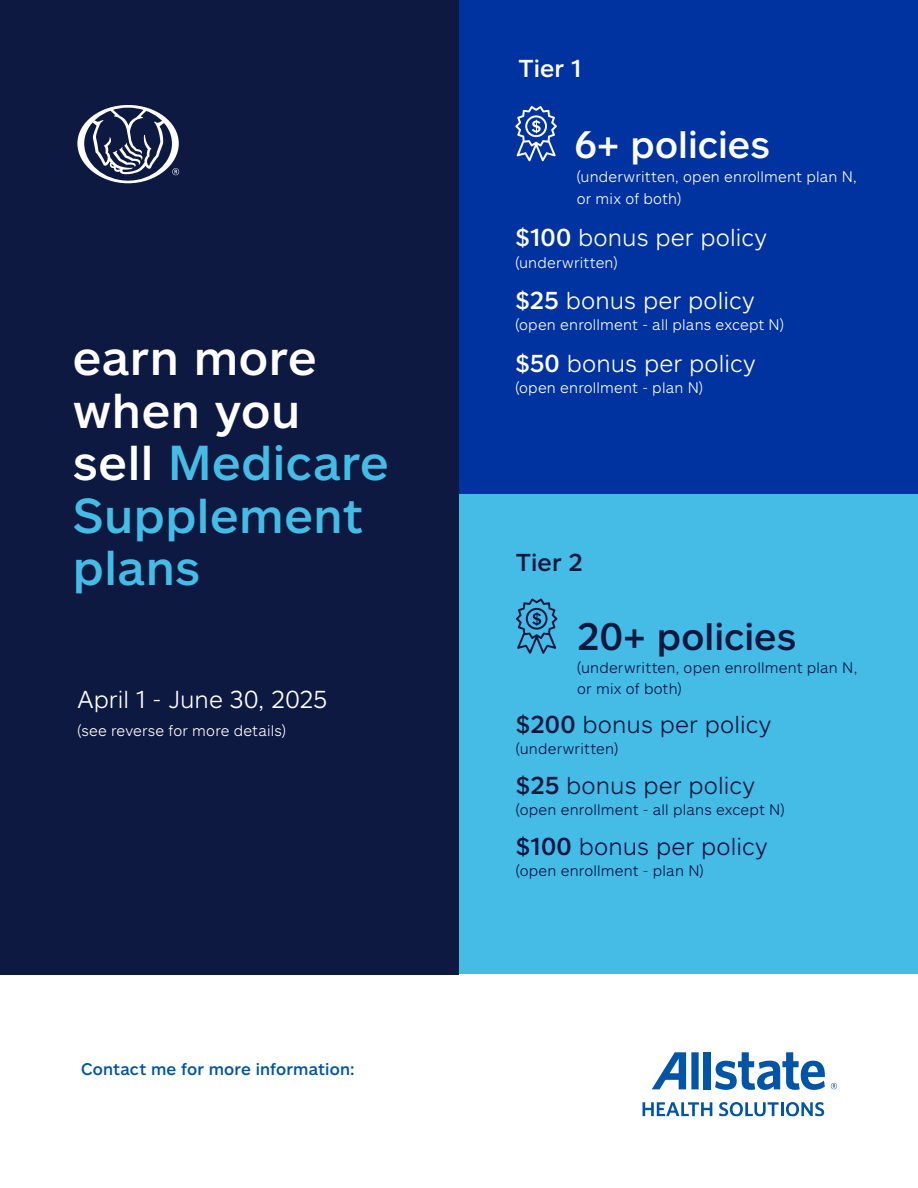
<style>
.page{position:relative;width:918px;height:1188px;background:#fff}
.page>*{position:absolute;margin:0;border:0;box-sizing:border-box;transform-origin:0 0}
.Headline{font:500 48px/52.5px "Allstate Sans";letter-spacing:.01em;color:#45bce5}
.Headline-2{font:500 37.5px "Allstate Sans";color:#0e1740}
.Headline-3{font:500 37.5px "Allstate Sans";color:#fff}
.Headline-4{font:300 24px "Allstate Sans";letter-spacing:.005em;color:#fff}
.Headline-5{font:300 24px "Allstate Sans";letter-spacing:.005em;color:#0e1740}
.Headline-6{font:300 24px "Allstate Sans";letter-spacing:.005em;color:#001145}
.Headline-7{font:500 24px "Allstate Sans";color:#0e1740}
.Headline-8{font:500 24px "Allstate Sans";color:#fff}
.t1{font:500 16.5px "Allstate Sans";letter-spacing:.01em;color:#0154a6}
.Headline-9{font:300 15px/22.5px "Allstate Sans";letter-spacing:.015em;color:#fff}
.Headline-10{font:300 15px/21px "Allstate Sans";letter-spacing:.015em;color:#001145}
.s1{color:#fff}
.s2{font-weight:500}
</style>
<div class="page">
<div style="left:459px;top:494px;width:459px;height:480px;background:#45bce5"></div>
<div style="left:459px;top:0;width:459px;height:494px;background:#0033a0"></div>
<div style="left:0;top:0;width:459px;height:974px;background:#0e1941"></div>
<svg style="left:77px;top:105px;width:102px;height:78px"></svg>
<svg style="left:515px;top:106px;width:42px;height:55px"></svg>
<svg style="left:516px;top:598px;width:41px;height:56px"></svg>
<svg style="left:642px;top:1052px;width:183px;height:65px"></svg>
<svg style="left:831px;top:1083px;width:6px;height:6px"></svg>
<p class="Headline" style="left:73px;top:330px;width:317px"><span class="s1">earn more when you sell</span> Medicare<br>Supplement plans</p>
<p class="Headline-4" style="left:77px;top:684px;width:251px">April 1 - June 30, 2025</p>
<p class="Headline-9" style="left:77px;top:719px;width:210px">(see reverse for more details)</p>
<p class="t1" style="left:81px;top:1058px;width:276px">Contact me for more information:</p>
<p class="Headline-8" style="left:518px;top:53px;width:65px">Tier 1</p>
<p class="Headline-3" style="left:575px;top:120px;width:197px">6+ policies</p>
<p class="Headline-9" style="left:577px;top:165px;width:282px">(underwritten, open enrollment plan N, or mix of both)</p>
<p class="Headline-4" style="left:515px;top:222px;width:253px"><span class="s2">$100</span> bonus per policy</p>
<p class="Headline-9" style="left:515px;top:251px;width:104px">(underwritten)</p>
<p class="Headline-4" style="left:515px;top:285px;width:241px"><span class="s2">$25</span> bonus per policy</p>
<p class="Headline-9" style="left:515px;top:313px;width:270px">(open enrollment - all plans except N)</p>
<p class="Headline-4" style="left:515px;top:348px;width:242px"><span class="s2">$50</span> bonus per policy</p>
<p class="Headline-9" style="left:515px;top:376px;width:189px">(open enrollment - plan N)</p>
<p class="Headline-7" style="left:516px;top:547px;width:68px">Tier 2</p>
<p class="Headline-2" style="left:577px;top:613px;width:221px">20+ policies</p>
<p class="Headline-10" style="left:577px;top:657px;width:282px">(underwritten, open enrollment plan N, or mix of both)</p>
<p class="Headline-5" style="left:516px;top:709px;width:257px"><span class="s2">$200</span> bonus per policy</p>
<p class="Headline-10" style="left:516px;top:737px;width:104px">(underwritten)</p>
<p class="Headline-5" style="left:516px;top:770px;width:241px"><span class="s2">$25</span> bonus per policy</p>
<p class="Headline-10" style="left:516px;top:798px;width:270px">(open enrollment - all plans except N)</p>
<p class="Headline-6" style="left:516px;top:831px;width:253px"><span class="s2">$100</span> bonus per policy</p>
<p class="Headline-10" style="left:516px;top:860px;width:189px">(open enrollment - plan N)</p>
</div>
